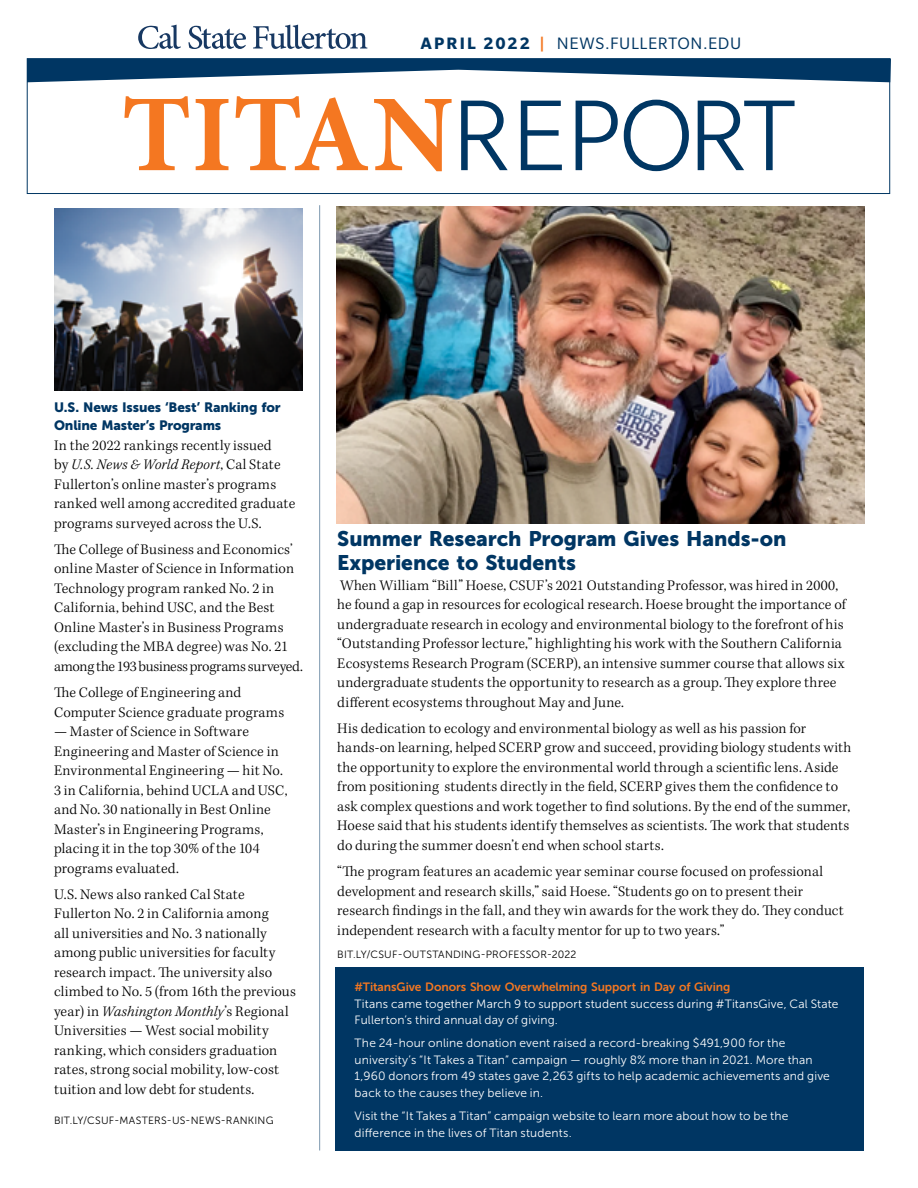
<style>
.page{position:relative;width:918px;height:1188px;background:#fff}
.page>*{position:absolute;margin:0;border:0;box-sizing:border-box;transform-origin:0 0}
.t1{font:300 109.5px "Slate Pro";letter-spacing:-.04em;color:#003663}
.t2{font:21px/24px "Museo Sans 900";letter-spacing:-.005em;color:#003663}
.t3{font:18px "Slate Pro";letter-spacing:.035em;color:#003663}
.t4{font:300 15px/19.5px "Kepler Std";letter-spacing:.01em;color:#000}
.t5{font:13.5px/18px "Museo Sans 900";letter-spacing:-.015em;color:#003663}
.t6{font:12px/16.5px "Museo Sans 300";letter-spacing:.015em;color:#fff}
.t7{font:12px "Museo Sans 700";letter-spacing:-.005em;color:#f47721}
.t8{font:10.5px "Museo Sans 300";letter-spacing:.025em;color:#000}
.s1{font-weight:700}
.s2{font-weight:700;font-stretch:condensed;color:#f47721}
.s3{font-family:"Minion Pro";font-weight:700;color:#f47721}
.s4{font-style:italic}
</style>
<div class="page">
<hr style="left:319px;top:205px;width:1px;height:945px;background:#003663">
<svg style="left:27px;top:58px;width:864px;height:24px"></svg>
<img style="left:337px;top:207px;width:528px;height:317px">
<svg style="left:188px;top:26px;width:58px;height:23px"></svg>
<svg style="left:138px;top:25px;width:43px;height:24px"></svg>
<svg style="left:253px;top:25px;width:114px;height:24px"></svg>
<div style="left:336px;top:968px;width:528px;height:183px;background:#003663"></div>
<img style="left:54px;top:208px;width:249px;height:182px">
<p class="t3" style="left:421px;top:34px;width:322px"><span class="s1">APRIL 2022</span> <span class="s2">|</span> NEWS.FULLERTON.EDU</p>
<h1 class="t1" style="left:121px;top:79px;width:676px"><span class="s3">TITAN</span>REPORT</h1>
<p class="t5" style="left:54px;top:398px;width:228px">U.S. News Issues ‘Best’ Ranking for<br>Online Master’s Programs</p>
<p class="t4" style="left:54px;top:436px;width:243px">In the 2022 rankings recently issued<br>by <span class="s4">U.S. News &amp; World Report</span>, Cal State Fullerton’s online master’s programs ranked well among accredited graduate programs surveyed across the U.S.</p>
<p class="t4" style="left:54px;top:540px;width:250px">The College of Business and Economics’ online Master of Science in Information Technology program ranked No. 2 in California, behind USC, and the Best Online Master’s in Business Programs (excluding the MBA degree) was No. 21 among the 193 business programs surveyed.</p>
<p class="t4" style="left:54px;top:683px;width:232px">The College of Engineering and<br>Computer Science graduate programs</p>
<p class="t4" style="left:54px;top:722px;width:235px">— Master of Science in Software Engineering and Master of Science in Environmental Engineering — hit No.<br>3 in California, behind UCLA and USC, and No. 30 nationally in Best Online Master’s in Engineering Programs, placing it in the top 30% of the 104 programs evaluated.</p>
<p class="t4" style="left:54px;top:885px;width:243px">U.S. News also ranked Cal State Fullerton No. 2 in California among<br>all universities and No. 3 nationally among public universities for faculty research impact. The university also climbed to No. 5 (from 16th the previous year) in <span class="s4">Washington Monthly</span>’s Regional Universities — West social mobility ranking, which considers graduation rates, strong social mobility, low-cost tuition and low debt for students.</p>
<p class="t8" style="left:54px;top:1115px;width:221px">BIT.LY/CSUF-MASTERS-US-NEWS-RANKING</p>
<h2 class="t2" style="left:337px;top:527px;width:451px">Summer Research Program Gives Hands-on<br>Experience to Students</h2>
<p class="t4" style="left:337px;top:576px;width:510px">When William “Bill” Hoese, CSUF’s 2021 Outstanding Professor, was hired in 2000, he found a gap in resources for ecological research. Hoese brought the importance of undergraduate research in ecology and environmental biology to the forefront of his “Outstanding Professor lecture,” highlighting his work with the Southern California Ecosystems Research Program (SCERP), an intensive summer course that allows six undergraduate students the opportunity to research as a group. They explore three different ecosystems throughout May and June.</p>
<p class="t4" style="left:337px;top:719px;width:516px">His dedication to ecology and environmental biology as well as his passion for hands-on learning, helped SCERP grow and succeed, providing biology students with the opportunity to explore the environmental world through a scientific lens. Aside from positioning students directly in the field, SCERP gives them the confidence to ask complex questions and work together to find solutions. By the end of the summer, Hoese said that his students identify themselves as scientists. The work that students do during the summer doesn’t end when school starts.</p>
<p class="t4" style="left:337px;top:862px;width:508px">“The program features an academic year seminar course focused on professional development and research skills,” said Hoese. “Students go on to present their research findings in the fall, and they win awards for the work they do. They conduct independent research with a faculty mentor for up to two years.”</p>
<p class="t8" style="left:337px;top:949px;width:241px">BIT.LY/CSUF-OUTSTANDING-PROFESSOR-2022</p>
<p class="t7" style="left:355px;top:980px;width:377px">#TitansGive Donors Show Overwhelming Support in Day of Giving</p>
<p class="t6" style="left:355px;top:995px;width:485px">Titans came together March 9 to support student success during #TitansGive, Cal State<br>Fullerton’s third annual day of giving.</p>
<p class="t6" style="left:355px;top:1035px;width:477px">The 24-hour online donation event raised a record-breaking $491,900 for the university’s “It Takes a Titan” campaign — roughly 8% more than in 2021. More than 1,960 donors from 49 states gave 2,263 gifts to help academic achievements and give back to the causes they believe in.</p>
<p class="t6" style="left:355px;top:1108px;width:435px">Visit the “It Takes a Titan” campaign website to learn more about how to be the difference in the lives of Titan students.</p>
</div>
